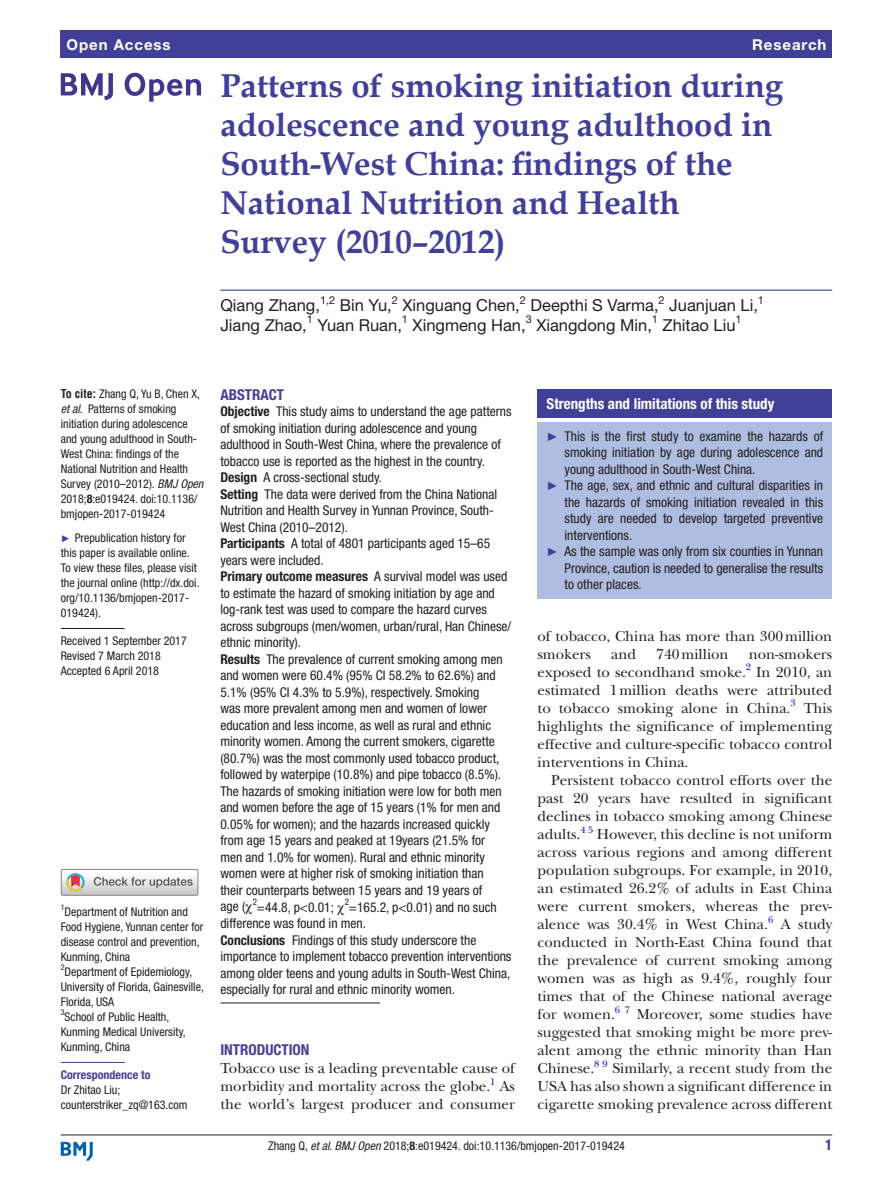
<style>
.page{position:relative;width:893px;height:1191px;background:#fff}
.page>*{position:absolute;margin:0;border:0;box-sizing:border-box;transform-origin:0 0}
.t1{font:700 33px/39px "Book Antiqua";color:#414099}
.t2{font:16.5px "Helvetica Neue LT Std";color:#231f20}
.t3{font:15px/18px "New Baskerville";color:#231f20;text-align:justify}
.t4{font:700 condensed 15px "Helvetica Neue LT Std";color:#fff}
.t5{font:700 condensed 15px "Helvetica Neue LT Std";color:#414099}
.t6{font:700 15px "Helvetica Neue LT Std";letter-spacing:.065em;color:#fff}
.t7{font:condensed 13.5px/16.5px "Helvetica Neue LT Std";color:#231f20}
.t8{font:condensed 12px/15px "Helvetica Neue LT Std";color:#231f20}
.t9{font:700 condensed 12px "Helvetica Neue LT Std";color:#414099}
.t10{font:10.95px "Helvetica Neue LT Std";color:#231f20}
.t11{font:9.9px "New Baskerville";color:#00f}
.t12{font:condensed 9px "Helvetica Neue LT Std";color:#231f20}
.t13{font:condensed 7.95px "Helvetica Neue LT Std";color:#231f20}
.s1{font-family:"Helvetica LT Std";font-weight:700}
.s2{font-style:italic}
.s3{font-weight:700}
.s4{font-family:"Arial";font-stretch:normal;font-size:9.75px;color:#414099}
.s5{font-family:"Arial";font-stretch:normal;font-size:12px;color:#414099}
</style>
<div class="page">
<hr style="left:61px;top:1134px;width:771px;height:1px;background:#231f20">
<svg style="left:61px;top:1141px;width:32px;height:19px"></svg>
<div style="left:61px;top:31px;width:771px;height:27px;background:#414099"></div>
<hr style="left:220px;top:289px;width:612px;height:2px;background:#414099">
<hr style="left:61px;top:628px;width:64px;height:1px;background:#231f20">
<hr style="left:61px;top:1062px;width:64px;height:1px;background:#414099">
<svg style="left:61px;top:73px;width:52px;height:27px"></svg>
<svg style="left:125px;top:73px;width:76px;height:29px"></svg>
<div style="left:61px;top:869px;width:138px;height:27px;border:1px solid #969090"></div>
<svg style="left:61px;top:869px;width:137px;height:26px"></svg>
<hr style="left:220px;top:1002px;width:160px;height:1px;background:#231f20">
<div style="left:538px;top:389px;width:294px;height:29px;background:#414099"></div>
<div style="left:538px;top:422px;width:294px;height:176px;background:#afbde1"></div>
<p class="t6" style="left:66px;top:35px;width:106px">Open Access</p>
<p class="t6" style="left:752px;top:35px;width:76px">Research</p>
<h1 class="t1" style="left:220px;top:66px;width:564px">Patterns of smoking initiation during adolescence and young adulthood in<br>South-West China: findings of the<br>National Nutrition and Health<br>Survey (2010–2012)</h1>
<p class="t2" style="left:220px;top:296px;width:101px">Qiang Zhang,</p>
<p class="t10" style="left:320px;top:293px;width:17px">1,2</p>
<p class="t2" style="left:340px;top:296px;width:53px">Bin Yu,</p>
<p class="t10" style="left:392px;top:293px;width:8px">2</p>
<p class="t2" style="left:402px;top:296px;width:119px">Xinguang Chen,</p>
<p class="t10" style="left:520px;top:293px;width:8px">2</p>
<p class="t2" style="left:530px;top:296px;width:130px">Deepthi S Varma,</p>
<p class="t10" style="left:659px;top:293px;width:8px">2</p>
<p class="t2" style="left:669px;top:296px;width:90px">Juanjuan Li,</p>
<p class="t10" style="left:758px;top:293px;width:8px">1</p>
<p class="t2" style="left:220px;top:315px;width:88px">Jiang Zhao,</p>
<p class="t10" style="left:307px;top:313px;width:8px">1</p>
<p class="t2" style="left:318px;top:315px;width:86px">Yuan Ruan,</p>
<p class="t10" style="left:402px;top:313px;width:8px">1</p>
<p class="t2" style="left:413px;top:315px;width:115px">Xingmeng Han,</p>
<p class="t10" style="left:526px;top:313px;width:8px">3</p>
<p class="t2" style="left:536px;top:315px;width:117px">Xiangdong Min,</p>
<p class="t10" style="left:652px;top:313px;width:8px">1</p>
<p class="t2" style="left:663px;top:315px;width:75px">Zhitao Liu</p>
<p class="t10" style="left:736px;top:313px;width:8px">1</p>
<p class="t8" style="left:61px;top:386px;width:144px"><span class="s1">To cite:</span> Zhang Q, Yu B, Chen X, <span class="s2">et al</span>. Patterns of smoking initiation during adolescence and young adulthood in South-<br>West China: findings of the<br>National Nutrition and Health<br>Survey (2010–2012). <span class="s2">BMJ Open<br></span>2018;<span class="s3">8</span>:e019424. doi:10.1136/ bmjopen-2017-019424</p>
<p class="t8" style="left:61px;top:530px;width:140px"><span class="s4">►</span> Prepublication history for this paper is available online.<br>To view these files, please visit the journal online (http://dx.doi. org/10.1136/bmjopen-2017-<br>019424).</p>
<p class="t8" style="left:61px;top:633px;width:128px">Received 1 September 2017<br>Revised 7 March 2018<br>Accepted 6 April 2018</p>
<p class="t13" style="left:61px;top:903px;width:5px">1</p>
<p class="t8" style="left:61px;top:904px;width:144px;text-indent:4px">Department of Nutrition and<br>Food Hygiene, Yunnan center for disease control and prevention,<br>Kunming, China</p>
<p class="t13" style="left:61px;top:963px;width:5px">2</p>
<p class="t8" style="left:61px;top:964px;width:145px;text-indent:4px">Department of Epidemiology,<br>University of Florida, Gainesville,<br>Florida, USA<br><sup>3</sup>School of Public Health,<br>Kunming Medical University,<br>Kunming, China</p>
<p class="t9" style="left:61px;top:1067px;width:91px">Correspondence to</p>
<p class="t8" style="left:61px;top:1082px;width:128px">Dr Zhitao Liu; counterstriker_zq@163.com</p>
<p class="t5" style="left:220px;top:385px;width:65px">Abstract</p>
<p class="t7" style="left:220px;top:403px;width:293px"><span class="s3">Objective</span> This study aims to understand the age patterns of smoking initiation during adolescence and young adulthood in South-West China, where the prevalence of tobacco use is reported as the highest in the country.<br><span class="s3">Design</span> A cross-sectional study.<br><span class="s3">Setting</span> The data were derived from the China National Nutrition and Health Survey in Yunnan Province, South-West China (2010–2012).<br><span class="s3">Participants</span> A total of 4801 participants aged 15–65 years were included.<br><span class="s3">Primary outcome measures</span> A survival model was used to estimate the hazard of smoking initiation by age and log-rank test was used to compare the hazard curves across subgroups (men/women, urban/rural, Han Chinese/ ethnic minority).<br><span class="s3">Results</span> The prevalence of current smoking among men and women were 60.4% (95% CI 58.2% to 62.6%) and 5.1% (95% CI 4.3% to 5.9%), respectively. Smoking<br>was more prevalent among men and women of lower education and less income, as well as rural and ethnic minority women. Among the current smokers, cigarette (80.7%) was the most commonly used tobacco product, followed by waterpipe (10.8%) and pipe tobacco (8.5%).<br>The hazards of smoking initiation were low for both men and women before the age of 15 years (1% for men and 0.05% for women); and the hazards increased quickly from age 15 years and peaked at 19years (21.5% for<br>men and 1.0% for women). Rural and ethnic minority women were at higher risk of smoking initiation than<br>their counterparts between 15 years and 19 years of<br>age ( <sup>2</sup>=44.8, p&lt;0.01;</p>
<p class="t12" style="left:345px;top:897px;width:6px">2</p>
<p class="t7" style="left:220px;top:898px;width:293px;text-indent:129px">=165.2, p&lt;0.01) and no such difference was found in men.<br><span class="s3">Conclusions</span> Findings of this study underscore the importance to implement tobacco prevention interventions among older teens and young adults in South-West China, especially for rural and ethnic minority women.</p>
<p class="t5" style="left:220px;top:1041px;width:91px">Introduction</p>
<p class="t3" style="left:220px;top:1059px;width:296px">Tobacco use is a leading preventable cause of morbidity and mortality across the globe.</p>
<p class="t11" style="left:490px;top:1075px;width:7px">1</p>
<p class="t3" style="left:220px;top:1077px;width:296px;text-align:right">As<br>the world’s largest producer and consumer</p>
<p class="t4" style="left:547px;top:394px;width:229px">Strengths and limitations of this study</p>
<p class="t7" style="left:547px;top:427px;width:278px"><span class="s5">►</span> This is the first study to examine the hazards of</p>
<p class="t7" style="left:565px;top:444px;width:260px">smoking initiation by age during adolescence and</p>
<p class="t7" style="left:565px;top:460px;width:192px">young adulthood in South-West China.</p>
<p class="t7" style="left:547px;top:477px;width:278px"><span class="s5">►</span> The age, sex, and ethnic and cultural disparities in</p>
<p class="t7" style="left:565px;top:493px;width:260px">the hazards of smoking initiation revealed in this</p>
<p class="t7" style="left:565px;top:510px;width:260px">study are needed to develop targeted preventive</p>
<p class="t7" style="left:565px;top:526px;width:69px">interventions.</p>
<p class="t7" style="left:547px;top:543px;width:278px"><span class="s5">►</span> As the sample was only from six counties in Yunnan</p>
<p class="t7" style="left:565px;top:559px;width:260px">Province, caution is needed to generalise the results</p>
<p class="t7" style="left:565px;top:576px;width:79px">to other places.</p>
<p class="t3" style="left:538px;top:627px;width:296px">of tobacco, China has more than 300million smokers</p>
<p class="t3" style="left:611px;top:645px;width:26px">and</p>
<p class="t3" style="left:656px;top:645px;width:74px">740million</p>
<p class="t3" style="left:538px;top:645px;width:296px;text-indent:211px">non-smokers exposed to secondhand smoke.<sup>2</sup> In 2010, an estimated 1million deaths were attributed to tobacco smoking alone in China.</p>
<p class="t11" style="left:790px;top:697px;width:7px">3</p>
<p class="t3" style="left:538px;top:699px;width:296px;text-indent:266px">This highlights the significance of implementing effective and culture-specific tobacco control interventions in China.</p>
<p class="t3" style="left:538px;top:771px;width:296px;text-indent:14px">Persistent tobacco control efforts over the past 20 years have resulted in significant declines in tobacco smoking among Chinese adults.</p>
<p class="t11" style="left:580px;top:823px;width:14px">4 5</p>
<p class="t3" style="left:538px;top:825px;width:296px;text-indent:59px">However, this decline is not uniform across various regions and among different population subgroups. For example, in 2010, an estimated 26.2% of adults in East China were current smokers, whereas the prev&shy;alence was 30.4% in West China.</p>
<p class="t11" style="left:768px;top:913px;width:7px">6</p>
<p class="t3" style="left:538px;top:915px;width:296px;text-indent:243px">A study conducted in North-East China found that the prevalence of current smoking among women was as high as 9.4%, roughly four times that of the Chinese national average for women.<sup>6</sup> <sup>7</sup></p>
<p class="t3" style="left:538px;top:1005px;width:296px;text-indent:99px">Moreover, some studies have suggested that smoking might be more prev&shy;alent among the ethnic minority than Han Chinese.</p>
<p class="t11" style="left:594px;top:1057px;width:15px">8 9</p>
<p class="t3" style="left:538px;top:1059px;width:296px;text-indent:75px">Similarly, a recent study from the USA has also shown a significant difference in cigarette smoking prevalence across different</p>
<p class="t8" style="left:268px;top:1137px;width:358px">Zhang Q, <span class="s2">et al</span>. <span class="s2">BMJ Open</span> 2018;<span class="s3">8</span>:e019424. doi:10.1136/bmjopen-2017-019424</p>
<p class="t5" style="left:825px;top:1135px;width:9px">1</p>
</div>
